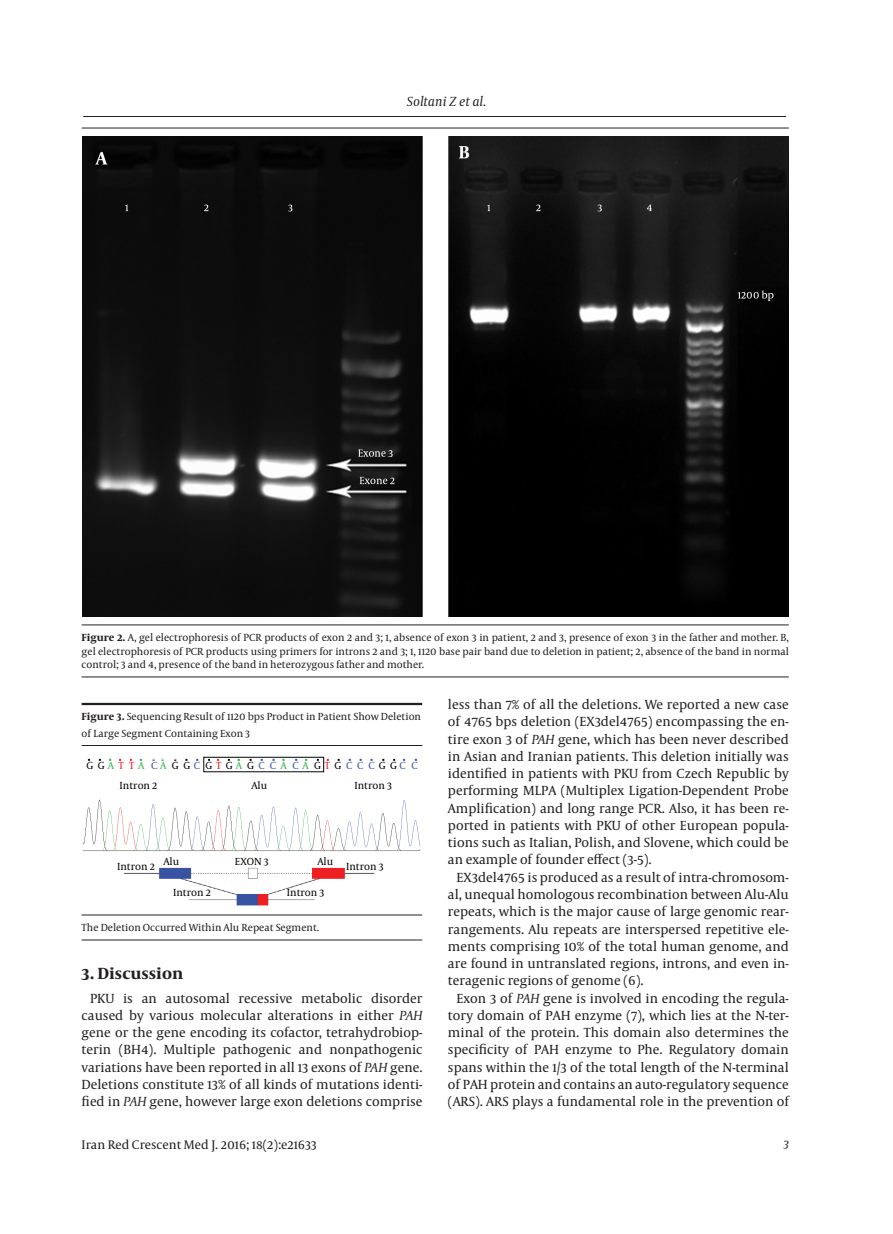
<style>
.page{position:relative;width:893px;height:1234px;background:#fff}
.page>*{position:absolute;margin:0;border:0;box-sizing:border-box;transform-origin:0 0}
.t1{font:700 16.5px "Capitolium News";color:#231f20}
.t2{font:13.5px/17.2px "Capitolium News";color:#231f20;text-align:justify}
.t3{font:italic 13.5px "Capitolium News";color:#231f20}
.t4{font:12.75px "Capitolium News";color:#231f20}
.even-footer-right{font:italic 12px "Capitolium News";color:#231f20}
.fcaption_bottom{font:10.5px/13.5px "Capitolium News";color:#231f20;text-align:justify}
.fcaption_top{font:10.5px/16.5px "Capitolium News";color:#231f20}
.Image{font:10.5px "Capitolium News";color:#040503}
.Image-2{font:10.5px "Capitolium News";letter-spacing:.4em;color:#3853a3}
.s1{font-weight:700}
.s2{color:#31b44a}
.s3{color:#ee1f23}
.s4{color:#3853a3}
.s5{color:#040503}
.s6{font-style:italic}
</style>
<div class="page">
<hr style="left:83px;top:116px;width:703px;height:1px;background:#231f20">
<hr style="left:82px;top:128px;width:707px;height:1px;background:#231f20">
<hr style="left:82px;top:624px;width:707px;height:1px;background:#231f20">
<hr style="left:82px;top:676px;width:707px;height:1px;background:#231f20">
<img style="left:83px;top:136px;width:706px;height:480px">
<hr style="left:82px;top:702px;width:340px;height:3px;background:#231f20">
<hr style="left:82px;top:745px;width:340px;height:1px;background:#231f20">
<hr style="left:82px;top:914px;width:340px;height:1px;background:#231f20">
<hr style="left:82px;top:939px;width:340px;height:1px;background:#231f20">
<img style="left:82px;top:756px;width:339px;height:150px">
<div style="left:88px;top:761px;width:112px;height:5px;background:#fff"></div>
<hr style="left:325px;top:761px;width:93px;height:4px;background:#fff">
<div style="left:349px;top:767px;width:47px;height:11px;background:#fff"></div>
<svg style="left:247px;top:771px;width:27px;height:9px"></svg>
<div style="left:117px;top:768px;width:43px;height:10px;background:#fff"></div>
<hr style="left:205px;top:754px;width:3px;height:19px;background:#fff">
<div style="left:206px;top:761px;width:116px;height:10px;background:#fff"></div>
<div style="left:117px;top:861px;width:37px;height:10px;background:#fff"></div>
<div style="left:157px;top:856px;width:22px;height:9px;background:#fff"></div>
<div style="left:185px;top:891px;width:33px;height:6px;background:#fff"></div>
<div style="left:240px;top:856px;width:27px;height:9px;background:#fff"></div>
<div style="left:314px;top:858px;width:20px;height:7px;background:#fff"></div>
<div style="left:346px;top:860px;width:33px;height:11px;background:#fff"></div>
<div style="left:285px;top:889px;width:32px;height:8px;background:#fff"></div>
<div style="left:204px;top:756px;width:120px;height:15px;border:1px solid #040503"></div>
<p class="t3" style="left:407px;top:93px;width:81px">Soltani Z et al.</p>
<p class="fcaption_bottom" style="left:82px;top:631px;width:709px"><span class="s1">Figure 2.</span> A, gel electrophoresis of PCR products of exon 2 and 3; 1, absence of exon 3 in patient, 2 and 3, presence of exon 3 in the father and mother. B, gel electrophoresis of PCR products using primers for introns 2 and 3; 1, 1120 base pair band due to deletion in patient; 2, absence of the band in normal control; 3 and 4, presence of the band in heterozygous father and mother.</p>
<p class="fcaption_top" style="left:82px;top:708px;width:341px"><span class="s1">Figure 3.</span> Sequencing Result of 1120 bps Product in Patient Show Deletion of Large Segment Containing Exon 3</p>
<p class="Image" style="left:87px;top:759px;width:59px">GG<span class="s2">A</span><span class="s3">T T</span><span class="s2">A</span></p>
<p class="Image-2" style="left:151px;top:759px;width:17px">C<span class="s2">A</span></p>
<p class="Image" style="left:172px;top:759px;width:30px">G G <span class="s4">C</span></p>
<p class="Image" style="left:206px;top:759px;width:38px">G <span class="s3">T</span> G <span class="s2">A</span></p>
<p class="Image-2" style="left:247px;top:759px;width:41px"><span class="s5">G</span>CC<span class="s2">A</span></p>
<p class="Image" style="left:314px;top:759px;width:29px">G <span class="s3">T</span> G</p>
<p class="Image-2" style="left:292px;top:759px;width:18px">C <span class="s2">A</span></p>
<p class="Image-2" style="left:346px;top:759px;width:61px">CCC<span class="s5">GG</span>C</p>
<p class="Image-2" style="left:412px;top:759px;width:8px">C</p>
<p class="Image" style="left:354px;top:779px;width:39px">Intron 3</p>
<p class="Image" style="left:251px;top:779px;width:17px">Alu</p>
<p class="Image" style="left:120px;top:779px;width:39px">Intron 2</p>
<p class="Image" style="left:117px;top:860px;width:39px">Intron 2</p>
<p class="Image" style="left:163px;top:855px;width:17px">Alu</p>
<p class="Image" style="left:317px;top:855px;width:17px">Alu</p>
<p class="Image" style="left:235px;top:855px;width:35px">EXON 3</p>
<p class="Image" style="left:173px;top:886px;width:39px">Intron 2</p>
<p class="Image" style="left:287px;top:886px;width:39px">Intron 3</p>
<p class="Image" style="left:346px;top:860px;width:39px">Intron 3</p>
<p class="fcaption_bottom" style="left:82px;top:920px;width:239px">The Deletion Occurred Within Alu Repeat Segment.</p>
<p class="t1" style="left:82px;top:963px;width:103px">3. Discussion</p>
<p class="t2" style="left:82px;top:989px;width:342px;text-indent:9px">PKU is an autosomal recessive metabolic disorder caused by various molecular alterations in either <span class="s6">PAH </span>gene or the gene encoding its cofactor, tetrahydrobiop&shy;terin (BH4). Multiple pathogenic and nonpathogenic variations have been reported in all 13 exons of <span class="s6">PAH</span> gene.<br>Deletions constitute 13% of all kinds of mutations identi&shy;fied in <span class="s6">PAH</span> gene, however large exon deletions comprise</p>
<p class="t2" style="left:448px;top:695px;width:342px">less than 7% of all the deletions. We reported a new case of 4765 bps deletion (EX3del4765) encompassing the en&shy;tire exon 3 of <span class="s6">PAH</span> gene, which has been never described in Asian and Iranian patients. This deletion initially was identified in patients with PKU from Czech Republic by performing MLPA (Multiplex Ligation-Dependent Probe Amplification) and long range PCR. Also, it has been re&shy;ported in patients with PKU of other European popula&shy;tions such as Italian, Polish, and Slovene, which could be an example of founder effect (3-5).</p>
<p class="t2" style="left:448px;top:868px;width:342px;text-indent:9px">EX3del4765 is produced as a result of intra-chromosom&shy;al, unequal homologous recombination between Alu-Alu repeats, which is the major cause of large genomic rear&shy;rangements. Alu repeats are interspersed repetitive ele&shy;ments comprising 10% of the total human genome, and are found in untranslated regions, introns, and even in&shy;teragenic regions of genome (6).</p>
<p class="t2" style="left:448px;top:989px;width:342px;text-indent:9px">Exon 3 of <span class="s6">PAH</span> gene is involved in encoding the regula&shy;tory domain of PAH enzyme (7), which lies at the N-ter&shy;minal of the protein. This domain also determines the specificity of PAH enzyme to Phe. Regulatory domain spans within the 1/3 of the total length of the N-terminal of PAH protein and contains an auto-regulatory sequence (ARS). ARS plays a fundamental role in the prevention of</p>
<p class="t4" style="left:82px;top:1136px;width:237px">Iran Red Crescent Med J. 2016; 18(2):e21633</p>
<p class="even-footer-right" style="left:783px;top:1136px;width:7px">3</p>
</div>
